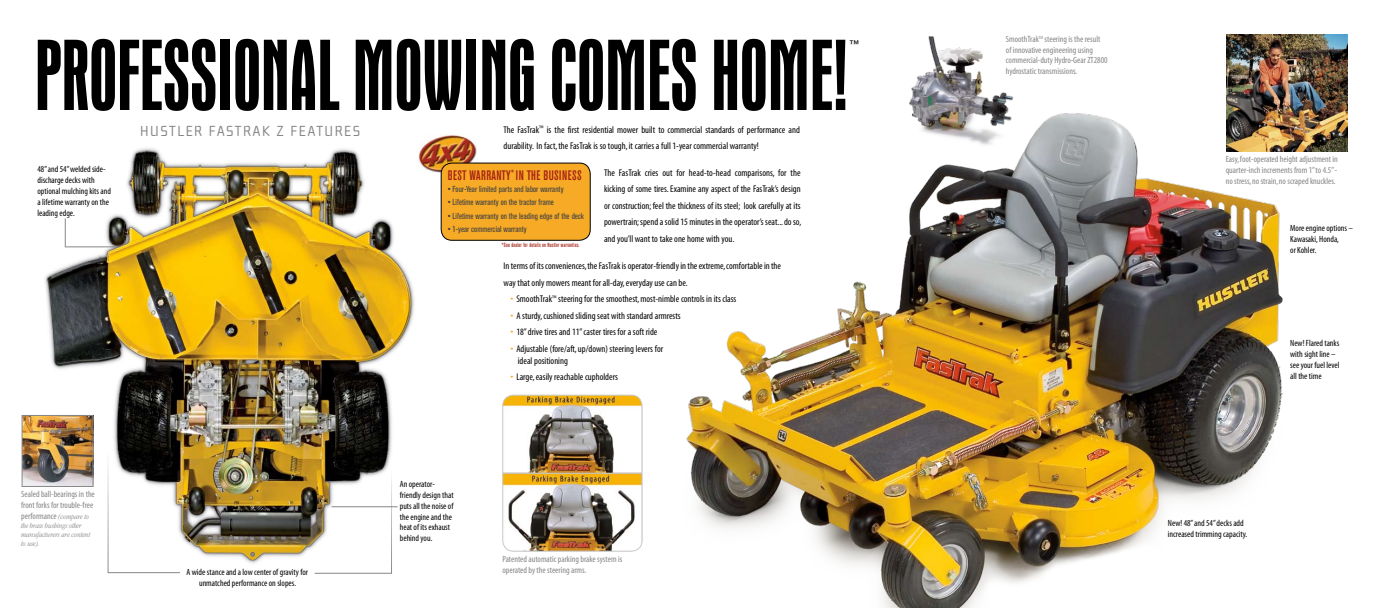
<style>
.page{position:relative;width:1384px;height:608px;background:#fff}
.page>*{position:absolute;margin:0;border:0;box-sizing:border-box;transform-origin:0 0}
.t1{font:condensed 102.75px "Aurora BT";color:#000}
.t2{font:15px "Cholla Wide";letter-spacing:.1em;color:#868687}
.t3{font:condensed 15px "Aurora BT";color:#000}
.t4{font:500 condensed 13.65px "Akzidenz Grotesk BE";letter-spacing:.025em;color:#a61f14}
.t5{font:condensed 9.75px/16.5px "Myriad";color:#000}
.t6{font:condensed 9px/10.8px "Myriad";color:#868687}
.t7{font:condensed 9px/10.8px "Myriad";color:#000}
.t8{font:condensed 9px/10.8px "Myriad Pro";color:#000}
.t9{font:condensed 8.62px "Akzidenz Grotesk BE";color:#414141}
.t10{font:italic 300 condensed 7.5px/9px "Garamond";color:#868687}
.t11{font:500 condensed 6px "Akzidenz Grotesk BE";letter-spacing:.02em;color:#a61f14}
.s1{font-family:"Garamond";font-weight:300;font-style:italic;font-size:7.5px}
.s2{color:#f6aa26}
</style>
<div class="page">
<img style="left:686px;top:113px;width:608px;height:495px">
<img style="left:41px;top:148px;width:374px;height:418px">
<img style="left:24px;top:417px;width:67px;height:67px">
<div style="left:22px;top:415px;width:71px;height:71px;border:1px solid #868687"></div>
<svg style="left:65px;top:218px;width:1px;height:28px"></svg>
<hr style="left:65px;top:246px;width:53px;height:1px;background:#868687">
<hr style="left:108px;top:448px;width:1px;height:125px;background:#fff">
<hr style="left:108px;top:572px;width:72px;height:1px;background:#868687">
<hr style="left:391px;top:468px;width:1px;height:105px;background:#fff">
<hr style="left:315px;top:572px;width:77px;height:1px;background:#868687">
<hr style="left:332px;top:506px;width:66px;height:1px;background:#868687">
<img style="left:899px;top:36px;width:125px;height:111px">
<img style="left:1226px;top:34px;width:122px;height:117px">
<img style="left:503px;top:395px;width:139px;height:156px;border-radius:11px">
<div style="left:502px;top:394px;width:140px;height:157px;border:1px solid #c9c9ca;border-radius:11px"></div>
<hr style="left:503px;top:473px;width:139px;height:1px;background:#c9c9ca">
<img style="left:417px;top:135px;width:61px;height:38px">
<div style="left:441px;top:163px;width:149px;height:77px;background:#f6aa26;border-radius:11px"></div>
<div style="left:441px;top:163px;width:150px;height:77px;border:1px solid #000;border-radius:11px"></div>
<h1 class="t1" style="left:35px;top:21px;width:815px">PROFESSIONAL MOWING COMES HOME!</h1>
<h2 class="t3" style="left:848px;top:38px;width:14px">™</h2>
<h2 class="t2" style="left:140px;top:123px;width:222px">HUSTLER FASTRAK Z FEATURES</h2>
<p class="t5" style="left:504px;top:121px;width:298px">The FasTrak<sup>™</sup> is the first residential mower built to commercial standards of performance and durability. In fact, the FasTrak is so tough, it carries a full 1-year commercial warranty!</p>
<p class="t7" style="left:37px;top:164px;width:75px">48” and 54” welded side&shy;discharge decks with optional mulching kits and a lifetime warranty on the leading edge.</p>
<p class="t6" style="left:21px;top:489px;width:75px">Sealed ball-bearings in the front forks for trouble-free performance <span class="s1">(compare to</span></p>
<p class="t10" style="left:21px;top:521px;width:71px">the brass bushings other manufacturers are content to use).</p>
<p class="t7" style="left:186px;top:567px;width:123px;text-align:center">A wide stance and a low center of gravity for unmatched performance on slopes.</p>
<h3 class="t4" style="left:448px;top:168px;width:135px">BEST WARRANTY<sup>*</sup> IN THE BUSINESS</h3>
<p class="t5" style="left:604px;top:165px;width:199px;text-align:justify">The FasTrak cries out for head-to-head comparisons, for the kicking of some tires. Examine any aspect of the FasTrak’s design or construction; feel the thickness of its steel; look carefully at its powertrain; spend a solid 15 minutes in the operator’s seat... do so, and you’ll want to take one home with you.</p>
<p class="t11" style="left:501px;top:242px;width:79px">*See dealer for details on Hustler warranties.</p>
<p class="t9" style="left:448px;top:184px;width:117px">• Four-Year limited parts and labor warranty</p>
<p class="t9" style="left:448px;top:197px;width:108px">• Lifetime warranty on the tractor frame</p>
<p class="t9" style="left:448px;top:211px;width:138px">• Lifetime warranty on the leading edge of the deck</p>
<p class="t9" style="left:448px;top:224px;width:81px">• 1-year commercial warranty</p>
<p class="t7" style="left:400px;top:479px;width:55px">An operator&shy;friendly design that puts all the noise of the engine and the heat of its exhaust behind you.</p>
<p class="t5" style="left:504px;top:258px;width:279px">In terms of its conveniences, the FasTrak is operator-friendly in the extreme, comfortable in the way that only mowers meant for all-day, everyday use can be.</p>
<p class="t5" style="left:510px;top:291px;width:228px"><span class="s2">•</span> SmoothTrak<sup>™</sup> steering for the smoothest, most-nimble controls in its class</p>
<p class="t5" style="left:510px;top:307px;width:172px"><span class="s2">•</span> A sturdy, cushioned sliding seat with standard armrests</p>
<p class="t5" style="left:510px;top:324px;width:149px"><span class="s2">•</span> 18” drive tires and 11” caster tires for a soft ride</p>
<p class="t5" style="left:518px;top:343px;width:147px;line-height:12px;text-indent:-7px"><span class="s2">•</span> Adjustable (fore/aft, up/down) steering levers for ideal positioning</p>
<p class="t5" style="left:510px;top:369px;width:109px"><span class="s2">•</span> Large, easily reachable cupholders</p>
<p class="t6" style="left:502px;top:553px;width:121px">Patented automatic parking brake system is operated by the steering arms.</p>
<p class="t6" style="left:1006px;top:34px;width:103px">SmoothTrak<sup>TM</sup> steering is the result of innovative engineering using commercial-duty Hydro-Gear ZT2800 hydrostatic transmissions.</p>
<p class="t6" style="left:1226px;top:154px;width:114px;text-align:justify">Easy, foot-operated height adjustment in quarter-inch increments from 1” to 4.5” - no stress, no strain, no scraped knuckles.</p>
<p class="t8" style="left:1290px;top:222px;width:64px">More engine options –<br>Kawasaki, Honda,<br>or Kohler.</p>
<p class="t8" style="left:1290px;top:337px;width:51px">New! Flared tanks with sight line – see your fuel level all the time</p>
<p class="t8" style="left:1168px;top:517px;width:81px">New! 48” and 54” decks add increased trimming capacity.</p>
</div>
